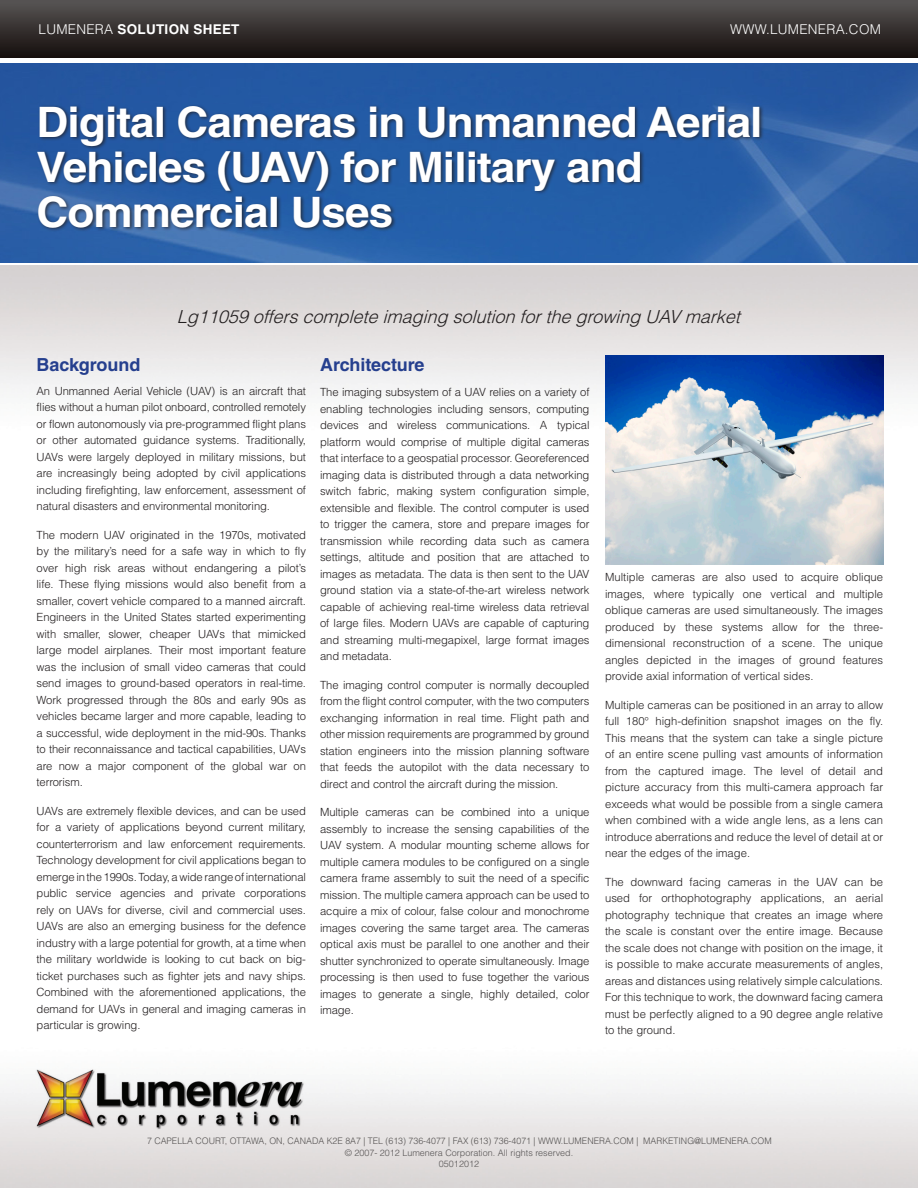
<style>
.page{position:relative;width:918px;height:1188px;background:#fff}
.page>*{position:absolute;margin:0;border:0;box-sizing:border-box;transform-origin:0 0}
.t1{font:700 42px/45px "Helvetica LT Std";letter-spacing:-.02em;color:#fff;scale:1.05 1}
.t2{font:italic 300 18px "Helvetica LT Std";color:#231f20}
.BODY_text{font:700 18px "Helvetica LT Std";color:#253f8e}
.t3{font:700 13.5px "Helvetica LT Std";letter-spacing:.02em;color:#fff}
.t4{font:300 13.5px "Helvetica LT Std";letter-spacing:.02em;color:#fff}
.BODY_text-2{font:300 11.25px/16.5px "Helvetica LT Std";letter-spacing:-.01em;color:#231f20;text-align:justify}
.t5{font:300 9px "Helvetica LT Std";color:#555252}
.t6{font:300 9px/10.8px "Helvetica LT Std";color:#575454;text-align:center}
.s1{font-weight:300}
</style>
<div class="page">
<img style="left:0;top:266px;width:918px;height:241px">
<div style="left:0;top:0;width:918px;height:57px;background:linear-gradient(to bottom,#585555,#150f0c)"></div>
<img style="left:0;top:1069px;width:918px;height:119px">
<img style="left:0;top:64px;width:918px;height:198px">
<div style="left:36px;top:104px;width:728px;height:128px;background:#231f20;opacity:.75"></div>
<img style="left:605px;top:356px;width:278px;height:208px">
<p class="t3" style="left:39px;top:21px;width:202px"><span class="s1">LUMENERA</span> SOLUTION SHEET</p>
<p class="t4" style="left:730px;top:20px;width:152px">WWW.LUMENERA.COM</p>
<p class="t1" style="left:37px;top:99px;width:693px">Digital Cameras in Unmanned Aerial<br>Vehicles (UAV) for Military and<br>Commercial Uses</p>
<p class="t2" style="left:177px;top:306px;width:571px">Lg11059offerscompleteimagingsolutionforthegrowingUAVmarket</p>
<p class="BODY_text" style="left:320px;top:353px;width:106px">Architecture</p>
<p class="BODY_text-2" style="left:320px;top:384px;width:271px">The imaging subsystem of a UAV relies on a variety of enabling technologies including sensors, computing devices and wireless communications. A typical platform would comprise of multiple digital cameras that interface to a geospatial processor. Georeferenced imaging data is distributed through a data networking switch fabric, making system configuration simple, extensible and flexible. The control computer is used to trigger the camera, store and prepare images for transmission while recording data such as camera settings, altitude and position that are attached to images as metadata. The data is then sent to the UAV ground station via a state-of-the-art wireless network capable of achieving real-time wireless data retrieval of large files. Modern UAVs are capable of capturing and streaming multi-megapixel, large format images and metadata.</p>
<p class="BODY_text-2" style="left:320px;top:676px;width:271px">The imaging control computer is normally decoupled from the flight control computer, with the two computers exchanging information in real time. Flight path and other mission requirements are programmed by ground station engineers into the mission planning software that feeds the autopilot with the data necessary to direct and control the aircraft during the mission.</p>
<p class="BODY_text-2" style="left:320px;top:804px;width:271px">Multiple cameras can be combined into a unique assembly to increase the sensing capabilities of the UAV system. A modular mounting scheme allows for multiple camera modules to be configured on a single camera frame assembly to suit the need of a specific mission. The multiple camera approach can be used to acquire a mix of colour, false colour and monochrome images covering the same target area. The cameras optical axis must be parallel to one another and their shutter synchronized to operate simultaneously. Image processing is then used to fuse together the various images to generate a single, highly detailed, color image.</p>
<p class="BODY_text" style="left:37px;top:353px;width:105px">Background</p>
<p class="BODY_text-2" style="left:37px;top:382px;width:271px">An Unmanned Aerial Vehicle (UAV) is an aircraft that flies without a human pilot onboard, controlled remotely or flown autonomously via pre-programmed flight plans or other automated guidance systems. Traditionally, UAVs were largely deployed in military missions, but are increasingly being adopted by civil applications including firefighting, law enforcement, assessment of natural disasters and environmental monitoring.</p>
<p class="BODY_text-2" style="left:37px;top:526px;width:271px">The modern UAV originated in the 1970s, motivated by the military’s need for a safe way in which to fly over high risk areas without endangering a pilot’s life. These flying missions would also benefit from a smaller, covert vehicle compared to a manned aircraft.<br>Engineers in the United States started experimenting with smaller, slower, cheaper UAVs that mimicked large model airplanes. Their most important feature was the inclusion of small video cameras that could send images to ground-based operators in real-time.<br>Work progressed through the 80s and early 90s as vehicles became larger and more capable, leading to a successful, wide deployment in the mid-90s. Thanks to their reconnaissance and tactical capabilities, UAVs are now a major component of the global war on terrorism.</p>
<p class="BODY_text-2" style="left:37px;top:802px;width:271px">UAVs are extremely flexible devices, and can be used for a variety of applications beyond current military, counterterrorism and law enforcement requirements.<br>Technology development for civil applications began to emerge in the 1990s. Today, a wide range of international public service agencies and private corporations rely on UAVs for diverse, civil and commercial uses.<br>UAVs are also an emerging business for the defence industry with a large potential for growth, at a time when the military worldwide is looking to cut back on big&shy;ticket purchases such as fighter jets and navy ships.<br>Combined with the aforementioned applications, the demand for UAVs in general and imaging cameras in particular is growing.</p>
<p class="BODY_text-2" style="left:605px;top:569px;width:280px">Multiple cameras are also used to acquire oblique images, where typically one vertical and multiple oblique cameras are used simultaneously. The images produced by these systems allow for the three&shy;dimensional reconstruction of a scene. The unique angles depicted in the images of ground features provide axial information of vertical sides.</p>
<p class="BODY_text-2" style="left:605px;top:696px;width:280px">Multiple cameras can be positioned in an array to allow full 180° high-definition snapshot images on the fly.<br>This means that the system can take a single picture of an entire scene pulling vast amounts of information from the captured image. The level of detail and picture accuracy from this multi-camera approach far exceeds what would be possible from a single camera when combined with a wide angle lens, as a lens can introduce aberrations and reduce the level of detail at or near the edges of the image.</p>
<p class="BODY_text-2" style="left:605px;top:873px;width:280px">The downward facing cameras in the UAV can be used for orthophotography applications, an aerial photography technique that creates an image where the scale is constant over the entire image. Because the scale does not change with position on the image, it is possible to make accurate measurements of angles, areas and distances using relatively simple calculations.<br>For this technique to work, the downward facing camera must be perfectly aligned to a 90 degree angle relative to the ground.</p>
<p class="t5" style="left:147px;top:1136px;width:626px">7 CAPELLA COURT, OTTAWA, ON, CANADA K2E 8A7 | TEL (613) 736-4077 | FAX (613) 736-4071 | WWW.LUMENERA.COM | MARKETING@LUMENERA.COM</p>
<p class="t6" style="left:345px;top:1148px;width:230px">© 2007- 2012 Lumenera Corporation. All rights reserved.<br>05012012</p>
</div>
